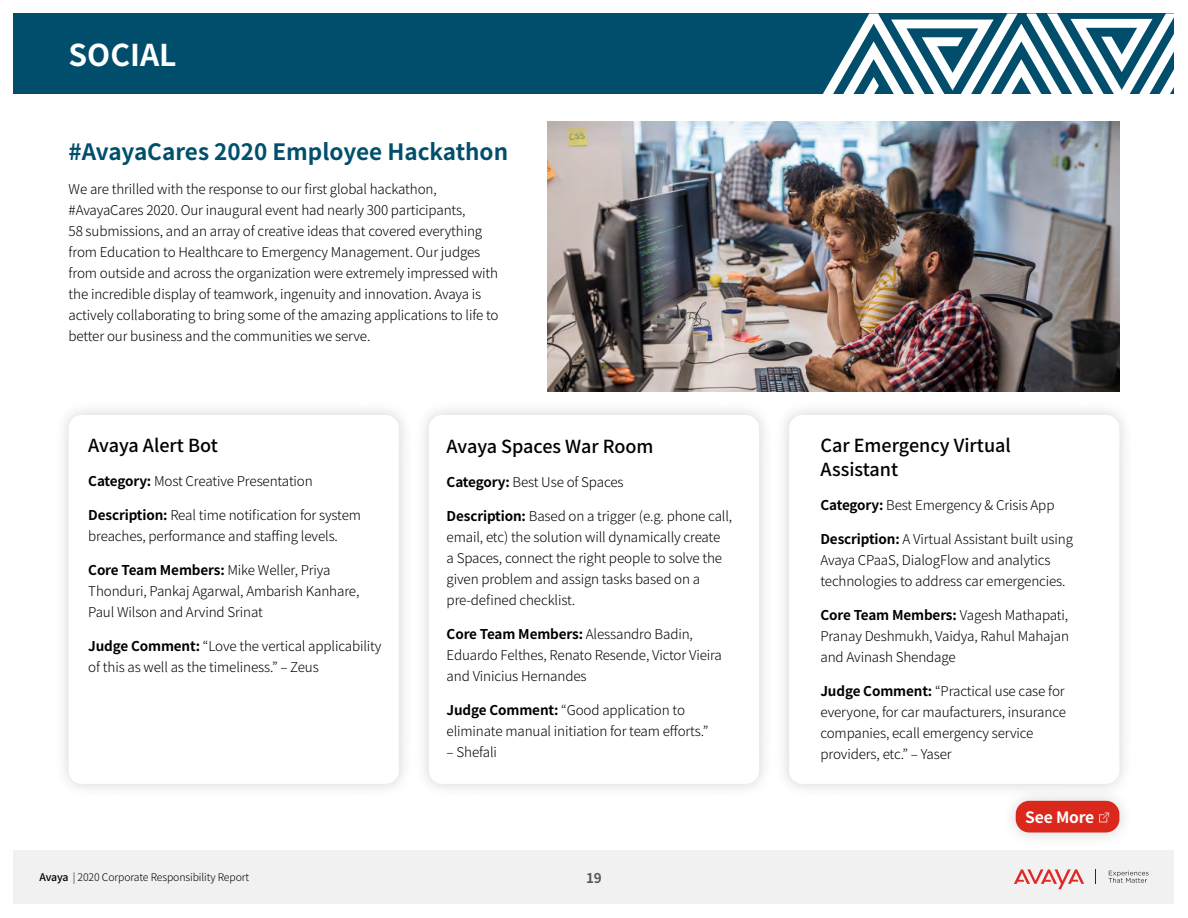
<style>
.page{position:relative;width:1188px;height:918px;background:#fff}
.page>*{position:absolute;margin:0;border:0;box-sizing:border-box;transform-origin:0 0}
.t1{font:700 30px "Noto Sans JP";color:#fff}
.t2{font:700 22.5px "Noto Sans JP";color:#004f6b}
.t3{font:500 18px/24px "Noto Sans JP";color:#000}
.t4{font:700 15.6px "Noto Sans JP";letter-spacing:-.01em;color:#fff}
.t5{font:300 13.5px/21px "Noto Sans JP";letter-spacing:-.01em;color:#000}
.t6{font:700 13.5px "Noto Sans JP";color:#58595b}
.t7{font:300 10.5px "Noto Sans JP";letter-spacing:-.01em;color:#000}
.s1{font-weight:700}
.s2{font-weight:500}
</style>
<div class="page">
<div style="left:14px;top:850px;width:1160px;height:54px;background:#f1f1f2"></div>
<svg style="left:1014px;top:869px;width:70px;height:20px"></svg>
<svg style="left:1108px;top:871px;width:41px;height:12px"></svg>
<div style="left:53px;top:399px;width:361px;height:400px;background:#000;opacity:.18"></div>
<div style="left:69px;top:415px;width:330px;height:369px;background:#fff;border-radius:14px"></div>
<div style="left:413px;top:399px;width:362px;height:400px;background:#000;opacity:.18"></div>
<div style="left:429px;top:415px;width:330px;height:369px;background:#fff;border-radius:14px"></div>
<div style="left:774px;top:399px;width:361px;height:400px;background:#000;opacity:.18"></div>
<div style="left:789px;top:415px;width:330px;height:369px;background:#fff;border-radius:14px"></div>
<img style="left:547px;top:122px;width:572px;height:270px">
<div style="left:14px;top:14px;width:1160px;height:80px;background:#004e6c"></div>
<svg style="left:823px;top:14px;width:351px;height:80px"></svg>
<div style="left:1001px;top:785px;width:134px;height:63px;background:#f7f7f7"></div>
<div style="left:1016px;top:801px;width:103px;height:32px;background:#da291c;border-radius:14px"></div>
<svg style="left:1099px;top:812px;width:10px;height:10px"></svg>
<h1 class="t1" style="left:69px;top:38px;width:109px">SOCIAL</h1>
<h2 class="t2" style="left:69px;top:139px;width:441px">#AvayaCares 2020 Employee Hackathon</h2>
<p class="t5" style="left:69px;top:178px;width:431px">We are thrilled with the response to our first global hackathon, #AvayaCares 2020. Our inaugural event had nearly 300 participants,<br>58 submissions, and an array of creative ideas that covered everything from Education to Healthcare to Emergency Management. Our judges from outside and across the organization were extremely impressed with the incredible display of teamwork, ingenuity and innovation. Avaya is actively collaborating to bring some of the amazing applications to life to better our business and the communities we serve.</p>
<h3 class="t3" style="left:88px;top:434px;width:131px">Avaya Alert Bot</h3>
<p class="t5" style="left:88px;top:471px;width:226px"><span class="s1">Category:</span> Most Creative Presentation</p>
<p class="t5" style="left:88px;top:505px;width:274px"><span class="s1">Description:</span> Real time notification for system breaches, performance and staffing levels.</p>
<p class="t5" style="left:88px;top:559px;width:273px"><span class="s1">Core Team Members:</span> Mike Weller, Priya<br>Thonduri, Pankaj Agarwal, Ambarish Kanhare,<br>Paul Wilson and Arvind Srinat</p>
<p class="t5" style="left:88px;top:635px;width:295px"><span class="s1">Judge Comment:</span> “Love the vertical applicability of this as well as the timeliness.” – Zeus</p>
<h3 class="t3" style="left:447px;top:435px;width:208px">Avaya Spaces War Room</h3>
<p class="t5" style="left:447px;top:472px;width:178px"><span class="s1">Category:</span> Best Use of Spaces</p>
<p class="t5" style="left:447px;top:506px;width:287px"><span class="s1">Description:</span> Based on a trigger (e.g. phone call, email, etc) the solution will dynamically create<br>a Spaces, connect the right people to solve the given problem and assign tasks based on a pre-defined checklist.</p>
<p class="t5" style="left:447px;top:624px;width:277px"><span class="s1">Core Team Members:</span> Alessandro Badin,<br>Eduardo Felthes, Renato Resende, Victor Vieira and Vinicius Hernandes</p>
<p class="t5" style="left:447px;top:700px;width:263px"><span class="s1">Judge Comment:</span> “Good application to eliminate manual initiation for team efforts.”</p>
<p class="t5" style="left:447px;top:742px;width:52px">– Shefali</p>
<p class="t7" style="left:39px;top:871px;width:211px"><span class="s2">Avaya</span> | 2020 Corporate Responsibility Report</p>
<p class="t6" style="left:586px;top:870px;width:17px">19</p>
<h3 class="t3" style="left:820px;top:434px;width:192px">Car Emergency Virtual<br>Assistant</h3>
<p class="t5" style="left:820px;top:495px;width:236px"><span class="s1">Category:</span> Best Emergency &amp; Crisis App</p>
<p class="t5" style="left:820px;top:529px;width:254px"><span class="s1">Description:</span> A Virtual Assistant built using<br>Avaya CPaaS, DialogFlow and analytics technologies to address car emergencies.</p>
<p class="t5" style="left:820px;top:604px;width:250px;text-align:justify"><span class="s1">Core Team Members:</span> Vagesh Mathapati, Pranay Deshmukh, Vaidya, Rahul Mahajan and Avinash Shendage</p>
<p class="t5" style="left:820px;top:680px;width:247px"><span class="s1">Judge Comment:</span> “Practical use case for everyone, for car maufacturers, insurance companies, ecall emergency service providers, etc.” – Yaser</p>
<p class="t4" style="left:1025px;top:808px;width:71px">See More</p>
</div>
